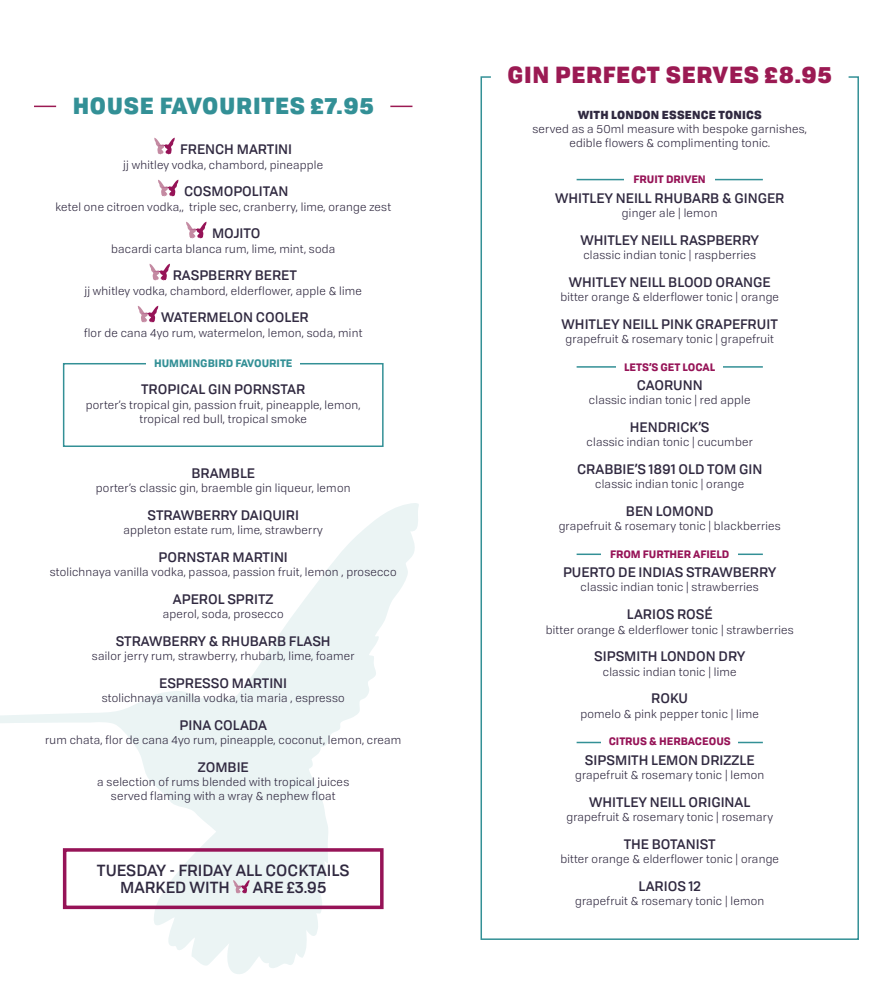
<style>
.page{position:relative;width:893px;height:1008px;background:#fff}
.page>*{position:absolute;margin:0;border:0;box-sizing:border-box;transform-origin:0 0}
.t1{font:900 22.5px "Tofino";letter-spacing:.03em;color:#9b1a53}
.t2{font:900 22.5px "Tofino";letter-spacing:.03em;color:#339096}
.t3{font:500 15.75px/17.5px "Tofino";color:#302940}
.t4{font:500 13.5px "Tofino";color:#302940}
.t5{font:11.25px/14.2px "Tofino";letter-spacing:.02em;color:#302940;text-align:center}
.t6{font:900 11.25px "Tofino";letter-spacing:.02em;color:#302940}
.t7{font:700 10.5px "Tofino";color:#961357}
.t8{font:700 10.5px "Tofino";color:#339096}
</style>
<div class="page">
<hr style="left:577px;top:179px;width:186px;height:1px;background:#339096">
<hr style="left:577px;top:366px;width:186px;height:2px;background:#339096">
<hr style="left:577px;top:553px;width:186px;height:2px;background:#339096">
<hr style="left:577px;top:742px;width:186px;height:1px;background:#339096">
<svg style="left:0;top:503px;width:419px;height:471px"></svg>
<hr style="left:34px;top:106px;width:378px;height:1px;background:#9b1a53">
<div style="left:56px;top:101px;width:334px;height:15px;background:#fff"></div>
<svg style="left:154px;top:138px;width:21px;height:16px"></svg>
<svg style="left:158px;top:180px;width:21px;height:16px"></svg>
<svg style="left:186px;top:222px;width:21px;height:16px"></svg>
<svg style="left:149px;top:264px;width:21px;height:16px"></svg>
<svg style="left:138px;top:306px;width:20px;height:16px"></svg>
<svg style="left:233px;top:880px;width:17px;height:13px"></svg>
<div style="left:63px;top:848px;width:321px;height:61px;border:4px solid #961357"></div>
<div style="left:63px;top:363px;width:321px;height:84px;border:2px solid #339096"></div>
<div style="left:625px;top:171px;width:90px;height:16px;background:#fff"></div>
<div style="left:617px;top:358px;width:106px;height:16px;background:#fff"></div>
<div style="left:601px;top:545px;width:137px;height:17px;background:#fff"></div>
<div style="left:601px;top:733px;width:137px;height:17px;background:#fff"></div>
<div style="left:147px;top:354px;width:153px;height:17px;background:#fff"></div>
<h1 class="t2" style="left:73px;top:86px;width:302px">HOUSE FAVOURITES £7.95</h1>
<p class="t4" style="left:180px;top:139px;width:113px">FRENCH MARTINI</p>
<p class="t5" style="left:123px;top:157px;width:202px">jj whitley vodka, chambord, pineapple</p>
<p class="t4" style="left:184px;top:181px;width:106px">COSMOPOLITAN</p>
<p class="t5" style="left:55px;top:199px;width:337px">ketel one citroen vodka,, triple sec, cranberry, lime, orange zest</p>
<p class="t4" style="left:212px;top:223px;width:50px">MOJITO</p>
<p class="t5" style="left:111px;top:241px;width:226px">bacardi carta blanca rum, lime, mint, soda</p>
<p class="t4" style="left:173px;top:265px;width:126px">RASPBERRY BERET</p>
<p class="t5" style="left:84px;top:283px;width:279px">jj whitley vodka, chambord, elderflower, apple &amp; lime</p>
<p class="t4" style="left:161px;top:307px;width:149px">WATERMELON COOLER</p>
<p class="t5" style="left:84px;top:325px;width:280px">flor de cana 4yo rum, watermelon, lemon, soda, mint</p>
<p class="t8" style="left:154px;top:355px;width:140px">HUMMINGBIRD FAVOURITE</p>
<p class="t4" style="left:141px;top:379px;width:166px">TROPICAL GIN PORNSTAR</p>
<p class="t5" style="left:86px;top:397px;width:276px">porter’s tropical gin, passion fruit, pineapple, lemon, tropical red bull, tropical smoke</p>
<p class="t4" style="left:191px;top:462px;width:65px">BRAMBLE</p>
<p class="t5" style="left:96px;top:480px;width:256px">porter’s classic gin, braemble gin liqueur, lemon</p>
<p class="t4" style="left:147px;top:504px;width:153px">STRAWBERRY DAIQUIRI</p>
<p class="t5" style="left:124px;top:522px;width:201px">appleton estate rum, lime, strawberry</p>
<p class="t4" style="left:159px;top:546px;width:131px">PORNSTAR MARTINI</p>
<p class="t5" style="left:50px;top:564px;width:348px">stolichnaya vanilla vodka, passoa, passion fruit, lemon , prosecco</p>
<p class="t4" style="left:173px;top:588px;width:102px">APEROL SPRITZ</p>
<p class="t5" style="left:163px;top:606px;width:122px">aperol, soda, prosecco</p>
<p class="t4" style="left:116px;top:630px;width:216px">STRAWBERRY &amp; RHUBARB FLASH</p>
<p class="t5" style="left:92px;top:648px;width:264px">sailor jerry rum, strawberry, rhubarb, lime, foamer</p>
<p class="t4" style="left:159px;top:672px;width:130px">ESPRESSO MARTINI</p>
<p class="t5" style="left:102px;top:690px;width:244px">stolichnaya vanilla vodka, tia maria , espresso</p>
<p class="t4" style="left:179px;top:714px;width:89px">PINA COLADA</p>
<p class="t5" style="left:45px;top:732px;width:358px">rum chata, flor de cana 4yo rum, pineapple, coconut, lemon, cream</p>
<p class="t4" style="left:198px;top:756px;width:52px">ZOMBIE</p>
<p class="t5" style="left:97px;top:774px;width:253px">a selection of rums blended with tropical juices served flaming with a wray &amp; nephew float</p>
<h2 class="t3" style="left:120px;top:860px;width:231px;text-indent:-23px">TUESDAY - FRIDAY ALL COCKTAILS<br>MARKED WITH</h2>
<h2 class="t3" style="left:253px;top:878px;width:75px">ARE £3.95</h2>
<h1 class="t1" style="left:508px;top:55px;width:326px">GIN PERFECT SERVES £8.95</h1>
<p class="t6" style="left:578px;top:105px;width:186px">WITH LONDON ESSENCE TONICS</p>
<p class="t5" style="left:532px;top:121px;width:276px">served as a 50ml measure with bespoke garnishes, edible flowers &amp; complimenting tonic.</p>
<p class="t7" style="left:634px;top:171px;width:74px">FRUIT DRIVEN</p>
<p class="t4" style="left:555px;top:187px;width:231px">WHITLEY NEILL RHUBARB &amp; GINGER</p>
<p class="t5" style="left:622px;top:205px;width:97px">ginger ale | lemon</p>
<p class="t4" style="left:580px;top:229px;width:180px">WHITLEY NEILL RASPBERRY</p>
<p class="t5" style="left:583px;top:247px;width:174px">classic indian tonic | raspberries</p>
<p class="t4" style="left:569px;top:271px;width:203px">WHITLEY NEILL BLOOD ORANGE</p>
<p class="t5" style="left:560px;top:289px;width:220px">bitter orange &amp; elderflower tonic | orange</p>
<p class="t4" style="left:562px;top:313px;width:218px">WHITLEY NEILL PINK GRAPEFRUIT</p>
<p class="t5" style="left:566px;top:331px;width:210px">grapefruit &amp; rosemary tonic | grapefruit</p>
<p class="t7" style="left:624px;top:358px;width:93px">LETS’S GET LOCAL</p>
<p class="t4" style="left:637px;top:374px;width:68px">CAORUNN</p>
<p class="t5" style="left:589px;top:392px;width:163px">classic indian tonic | red apple</p>
<p class="t4" style="left:630px;top:416px;width:81px">HENDRICK’S</p>
<p class="t5" style="left:587px;top:434px;width:168px">classic indian tonic | cucumber</p>
<p class="t4" style="left:577px;top:458px;width:187px">CRABBIE’S 1891 OLD TOM GIN</p>
<p class="t5" style="left:595px;top:476px;width:150px">classic indian tonic | orange</p>
<p class="t4" style="left:626px;top:500px;width:89px">BEN LOMOND</p>
<p class="t5" style="left:559px;top:518px;width:224px">grapefruit &amp; rosemary tonic | blackberries</p>
<p class="t7" style="left:610px;top:545px;width:121px">FROM FURTHER AFIELD</p>
<p class="t4" style="left:563px;top:562px;width:215px">PUERTO DE INDIAS STRAWBERRY</p>
<p class="t5" style="left:581px;top:579px;width:180px">classic indian tonic | strawberries</p>
<p class="t4" style="left:627px;top:604px;width:87px">LARIOS ROSÉ</p>
<p class="t5" style="left:546px;top:621px;width:249px">bitter orange &amp; elderflower tonic | strawberries</p>
<p class="t4" style="left:594px;top:646px;width:153px">SIPSMITH LONDON DRY</p>
<p class="t5" style="left:603px;top:663px;width:135px">classic indian tonic | lime</p>
<p class="t4" style="left:651px;top:688px;width:38px">ROKU</p>
<p class="t5" style="left:580px;top:705px;width:180px">pomelo &amp; pink pepper tonic | lime</p>
<p class="t7" style="left:609px;top:733px;width:124px">CITRUS &amp; HERBACEOUS</p>
<p class="t4" style="left:585px;top:749px;width:171px">SIPSMITH LEMON DRIZZLE</p>
<p class="t5" style="left:575px;top:767px;width:191px">grapefruit &amp; rosemary tonic | lemon</p>
<p class="t4" style="left:589px;top:791px;width:163px">WHITLEY NEILL ORIGINAL</p>
<p class="t5" style="left:566px;top:809px;width:208px">grapefruit &amp; rosemary tonic | rosemary</p>
<p class="t4" style="left:624px;top:833px;width:94px">THE BOTANIST</p>
<p class="t5" style="left:560px;top:851px;width:220px">bitter orange &amp; elderflower tonic | orange</p>
<p class="t4" style="left:639px;top:875px;width:64px">LARIOS 12</p>
<p class="t5" style="left:575px;top:893px;width:191px">grapefruit &amp; rosemary tonic | lemon</p>
</div>
